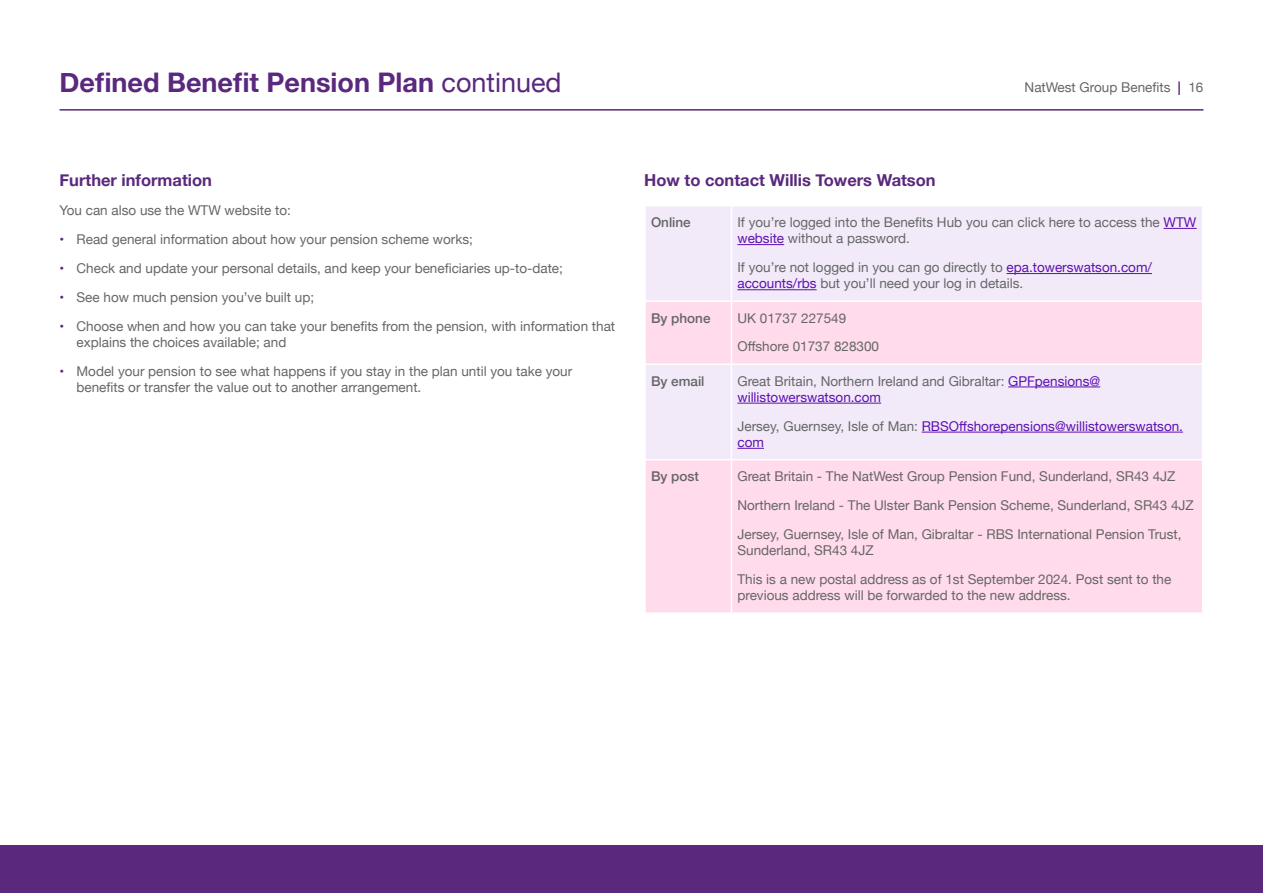
<style>
.page{position:relative;width:1263px;height:893px;background:#fff}
.page>*{position:absolute;margin:0;border:0;box-sizing:border-box;transform-origin:0 0}
.t1{font:700 27px "Helvetica Neue";color:#5a287d}
.t2{font:700 16.5px "Helvetica Neue";color:#5a287d}
.t3{font:13.5px/16.2px "Helvetica Neue";color:#666}
.t4{font:13.5px/16.2px "Helvetica Neue";color:#5e10b1}
.t5{font:500 13.5px "Helvetica Neue";color:#666}
.s1{font-weight:400}
.s2{font-weight:700;color:#5a287d}
.s3{color:#5e10b1}
.s4{color:#666}
</style>
<div class="page">
<div style="left:646px;top:206px;width:556px;height:94px;background:#f2eaf9"></div>
<svg style="left:646px;top:302px;width:556px;height:310px;background:#fadfef"></svg>
<hr style="left:731px;top:206px;width:1px;height:94px;background:#fff">
<hr style="left:731px;top:302px;width:1px;height:61px;background:#fff">
<hr style="left:644px;top:363px;width:87px;height:2px;background:#fff">
<hr style="left:731px;top:363px;width:472px;height:2px;background:#fff">
<hr style="left:731px;top:365px;width:1px;height:94px;background:#fff">
<hr style="left:644px;top:459px;width:87px;height:1px;background:#fff">
<hr style="left:731px;top:459px;width:472px;height:1px;background:#fff">
<hr style="left:731px;top:460px;width:1px;height:152px;background:#fff">
<hr style="left:1163px;top:228px;width:34px;height:1px;background:#5e10b1">
<hr style="left:737px;top:244px;width:47px;height:1px;background:#5e10b1">
<hr style="left:1006px;top:273px;width:146px;height:1px;background:#5e10b1">
<hr style="left:737px;top:289px;width:80px;height:1px;background:#5e10b1">
<hr style="left:1008px;top:387px;width:92px;height:1px;background:#5e10b1">
<hr style="left:737px;top:403px;width:144px;height:1px;background:#5e10b1">
<hr style="left:922px;top:432px;width:261px;height:1px;background:#5e10b1">
<svg style="left:737px;top:448px;width:27px;height:1px"></svg>
<div style="left:0;top:845px;width:1263px;height:48px;background:#5a287d"></div>
<hr style="left:60px;top:109px;width:1143px;height:2px;background:#5a287d">
<h1 class="t1" style="left:60px;top:61px;width:504px">Defined Benefit Pension Plan <span class="s1">continued</span></h1>
<p class="t3" style="left:1025px;top:80px;width:180px">NatWest Group Benefits <span class="s2">|</span> 16</p>
<p class="t2" style="left:60px;top:167px;width:154px">Further information</p>
<p class="t3" style="left:60px;top:203px;width:233px">You can also use the WTW website to:</p>
<p class="t3" style="left:60px;top:232px;width:415px"><span class="s2">•</span> Read general information about how your pension scheme works;</p>
<p class="t3" style="left:60px;top:261px;width:505px"><span class="s2">•</span> Check and update your personal details, and keep your beneficiaries up-to-date;</p>
<p class="t3" style="left:60px;top:290px;width:256px"><span class="s2">•</span> See how much pension you’ve built up;</p>
<p class="t3" style="left:77px;top:319px;width:540px;text-indent:-17px"><span class="s2">•</span> Choose when and how you can take your benefits from the pension, with information that explains the choices available; and</p>
<p class="t3" style="left:77px;top:364px;width:497px;text-indent:-17px"><span class="s2">•</span> Model your pension to see what happens if you stay in the plan until you take your benefits or transfer the value out to another arrangement.</p>
<p class="t2" style="left:644px;top:167px;width:293px">How to contact Willis Towers Watson</p>
<p class="t5" style="left:651px;top:212px;width:41px">Online</p>
<p class="t3" style="left:737px;top:215px;width:460px">If you’re logged into the Benefits Hub you can click here to access the <span class="s3">WTW website</span> without a password.</p>
<p class="t3" style="left:737px;top:260px;width:416px">If you’re not logged in you can go directly to <span class="s3">epa.towerswatson.com/ accounts/rbs</span> but you’ll need your log in details.</p>
<p class="t5" style="left:651px;top:307px;width:61px">By phone</p>
<p class="t3" style="left:737px;top:304px;width:143px;line-height:29px">UK 01737 227549<br>Offshore 01737 828300</p>
<p class="t5" style="left:651px;top:370px;width:55px">By email</p>
<p class="t3" style="left:737px;top:373px;width:364px">Great Britain, Northern Ireland and Gibraltar: <span class="s3">GPFpensions@ willistowerswatson.com</span></p>
<p class="t4" style="left:737px;top:419px;width:447px"><span class="s4">Jersey, Guernsey, Isle of Man:</span> RBSOffshorepensions@willistowerswatson. com</p>
<p class="t5" style="left:651px;top:466px;width:50px">By post</p>
<p class="t3" style="left:737px;top:463px;width:458px;line-height:29px">Great Britain - The NatWest Group Pension Fund, Sunderland, SR43 4JZ<br>Northern Ireland - The Ulster Bank Pension Scheme, Sunderland, SR43 4JZ<br>Jersey, Guernsey, Isle of Man, Gibraltar - RBS International Pension Trust,</p>
<p class="t3" style="left:737px;top:537px;width:435px;line-height:29px">Sunderland, SR43 4JZ<br>This is a new postal address as of 1st September 2024. Post sent to the</p>
<p class="t3" style="left:737px;top:588px;width:335px">previous address will be forwarded to the new address.</p>
</div>
